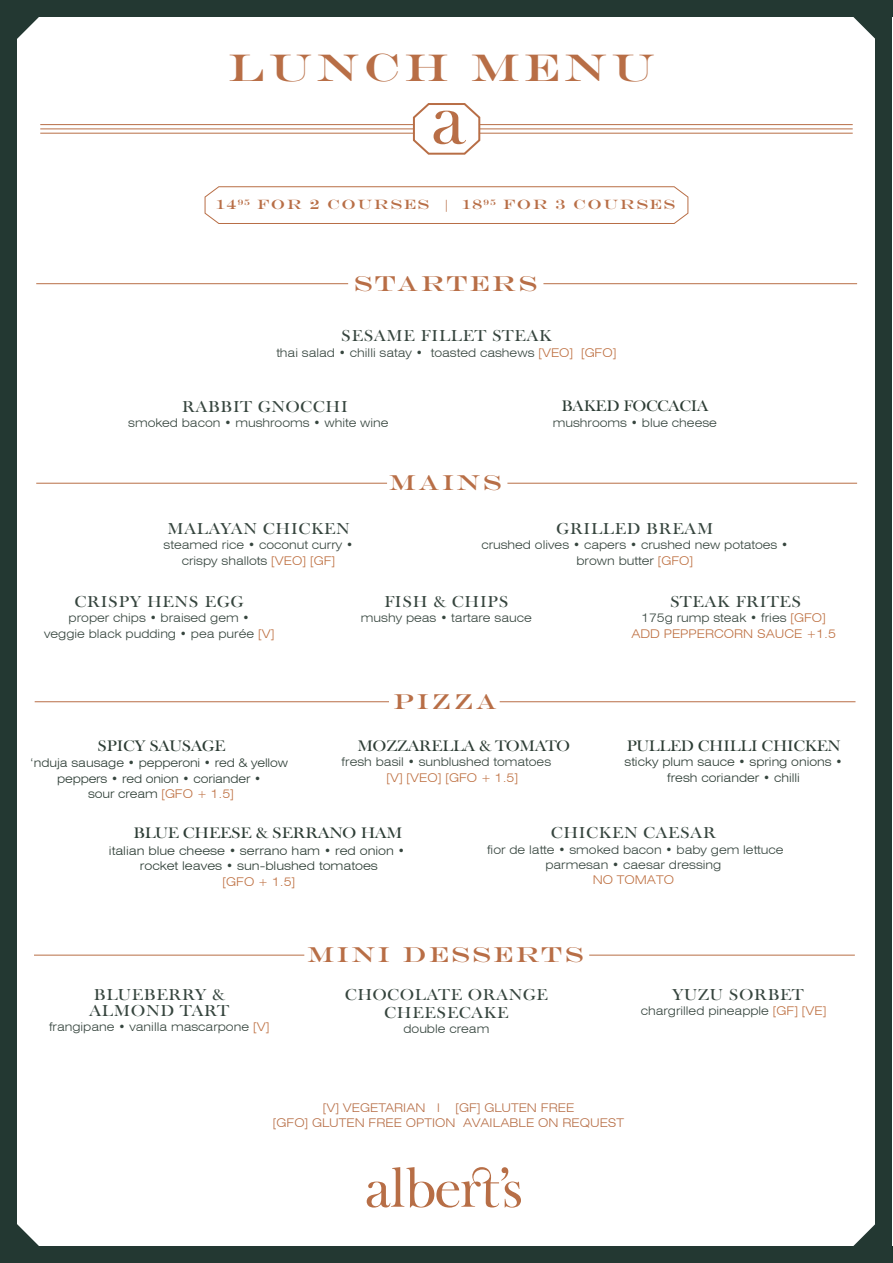
<style>
.page{position:relative;width:893px;height:1263px;background:#fff}
.page>*{position:absolute;margin:0;border:0;box-sizing:border-box;transform-origin:0 0}
.t1{font:39.15px "Engravers";letter-spacing:.1em;color:#b86e46;scale:1.11 1}
.t2{font:21.6px "Engravers MT Std";letter-spacing:.1em;color:#b86e46;scale:1.11 1}
.t3{font:15.45px/18px "Big Moore";letter-spacing:.05em;color:#36453e;text-align:center;scale:1.1 1}
.t4{font:15.45px/16.5px "Big Moore";letter-spacing:.05em;color:#36453e;scale:1.11 1}
.t5{font:15px "Big Moore";color:#2d3d35;scale:1.1 1}
.t6{font:15px "Big Moore";color:#2d3d35;scale:1.12 1}
.t7{font:13.5px "Engravers MT Std";letter-spacing:.1em;color:#b86e46;scale:1.11 1}
.t8{font:300 expanded 12px/15.5px "Swiss 721 BT";color:#36453e;text-align:center}
.t9{font:300 expanded 12px/15.5px "Swiss 721 BT";color:#2d3d35;text-align:center}
.t10{font:300 expanded 12px/15.5px "Swiss 721 BT";color:#bd6e3f;text-align:center}
.t11{font:300 expanded 12px/14.4px "Swiss 721 BT";color:#b76e46}
.s1{font-family:"Swiss 721 BT";font-weight:300;font-stretch:expanded;font-size:12px;color:#b76e46}
.s2{color:#bd6e3f}
.s3{color:#36453e}
</style>
<div class="page">
<hr style="left:40px;top:133px;width:374px;height:1px;background:#b86e46">
<hr style="left:40px;top:129px;width:374px;height:1px;background:#b86e46">
<hr style="left:40px;top:124px;width:374px;height:1px;background:#b86e46">
<hr style="left:479px;top:133px;width:374px;height:1px;background:#b86e46">
<hr style="left:479px;top:129px;width:374px;height:1px;background:#b86e46">
<hr style="left:479px;top:124px;width:374px;height:1px;background:#b86e46">
<svg style="left:412px;top:103px;width:69px;height:52px"></svg>
<svg style="left:367px;top:1167px;width:154px;height:40px"></svg>
<div style="left:0;top:1px;width:17px;height:1262px;background:#233832"></div>
<div style="left:875px;top:1px;width:17px;height:1262px;background:#233832"></div>
<div style="left:0;top:1246px;width:892px;height:17px;background:#233832"></div>
<svg style="left:853px;top:1224px;width:22px;height:22px"></svg>
<svg style="left:17px;top:1224px;width:22px;height:22px"></svg>
<svg style="left:853px;top:17px;width:22px;height:22px"></svg>
<svg style="left:17px;top:17px;width:22px;height:22px"></svg>
<div style="left:0;top:0;width:892px;height:17px;background:#233832"></div>
<svg style="left:205px;top:186px;width:483px;height:38px"></svg>
<hr style="left:543px;top:283px;width:314px;height:1px;background:#b86e46">
<hr style="left:36px;top:283px;width:312px;height:1px;background:#b86e46">
<hr style="left:507px;top:483px;width:350px;height:1px;background:#b86e46">
<hr style="left:36px;top:483px;width:351px;height:1px;background:#b86e46">
<hr style="left:500px;top:701px;width:355px;height:1px;background:#b86e46">
<hr style="left:35px;top:701px;width:354px;height:1px;background:#b86e46">
<hr style="left:589px;top:955px;width:266px;height:1px;background:#b86e46">
<hr style="left:34px;top:955px;width:270px;height:1px;background:#b86e46">
<h1 class="t1" style="left:228px;top:44px;width:385px">LUNCH MENU</h1>
<p class="t7" style="left:216px;top:197px;width:415px">14<sup>95</sup> FOR 2 COURSES <span class="s1">|</span> 18<sup>95</sup> FOR 3 COURSES</p>
<h2 class="t2" style="left:354px;top:271px;width:167px">STARTERS</h2>
<p class="t3" style="left:341px;top:327px;width:193px">SESAME FILLET STEAK</p>
<p class="t8" style="left:276px;top:344px;width:342px">thai salad • chilli satay • toasted cashews <span class="s2">[VEO] [GFO]</span></p>
<p class="t3" style="left:182px;top:397px;width:152px">RABBIT GNOCCHI</p>
<p class="t8" style="left:128px;top:415px;width:262px">smoked bacon • mushrooms • white wine</p>
<h2 class="t2" style="left:389px;top:470px;width:103px">MAINS</h2>
<p class="t5" style="left:561px;top:397px;width:135px">BAKED FOCCACIA</p>
<p class="t8" style="left:553px;top:415px;width:166px">mushrooms • blue cheese</p>
<p class="t3" style="left:167px;top:520px;width:167px">MALAYAN CHICKEN</p>
<p class="t8" style="left:164px;top:537px;width:191px">steamed rice • coconut curry • crispy shallots <span class="s2">[VEO] [GF]</span></p>
<p class="t3" style="left:556px;top:520px;width:144px">GRILLED BREAM</p>
<p class="t8" style="left:481px;top:537px;width:309px">crushed olives • capers • crushed new potatoes • brown butter <span class="s2">[GFO]</span></p>
<p class="t3" style="left:75px;top:592px;width:155px">CRISPY HENS EGG</p>
<p class="t8" style="left:44px;top:610px;width:232px">proper chips • braised gem •<br>veggie black pudding • pea purée <span class="s2">[V]</span></p>
<p class="t3" style="left:384px;top:592px;width:114px">FISH &amp; CHIPS</p>
<p class="t8" style="left:361px;top:610px;width:172px">mushy peas • tartare sauce</p>
<p class="t3" style="left:670px;top:592px;width:121px">STEAK FRITES</p>
<p class="t10" style="left:631px;top:610px;width:206px"><span class="s3">175g rump steak • fries</span> [GFO]<br>ADD PEPPERCORN SAUCE +1.5</p>
<h2 class="t2" style="left:394px;top:689px;width:94px">PIZZA</h2>
<p class="t5" style="left:98px;top:736px;width:117px">SPICY SAUSAGE</p>
<p class="t9" style="left:30px;top:755px;width:259px">‘nduja sausage <span class="s3">•</span> pepperoni <span class="s3">•</span> red &amp; yellow peppers <span class="s3">•</span> red onion <span class="s3">•</span> coriander <span class="s3">•<br></span>sour cream <span class="s2">[GFO + 1.5]</span></p>
<p class="t5" style="left:357px;top:736px;width:195px">MOZZARELLA &amp; TOMATO</p>
<p class="t8" style="left:342px;top:754px;width:211px">fresh basil • sunblushed tomatoes</p>
<p class="t10" style="left:386px;top:770px;width:133px">[V] [VEO] [GFO + 1.5]</p>
<p class="t5" style="left:627px;top:736px;width:196px">PULLED CHILLI CHICKEN</p>
<p class="t9" style="left:625px;top:754px;width:220px">sticky plum sauce <span class="s3">•</span> spring onions <span class="s3">• </span>fresh coriander <span class="s3">•</span> chilli</p>
<p class="t6" style="left:133px;top:824px;width:242px">BLUE CHEESE &amp; SERRANO HAM</p>
<p class="t9" style="left:109px;top:842px;width:298px">italian blue cheese <span class="s3">•</span> serrano ham <span class="s3">•</span> red onion <span class="s3">• </span>rocket leaves <span class="s3">•</span> sun-blushed tomatoes<br><span class="s2">[GFO + 1.5]</span></p>
<p class="t3" style="left:551px;top:824px;width:151px">CHICKEN CAESAR</p>
<p class="t8" style="left:487px;top:842px;width:298px">fior de latte • smoked bacon • baby gem lettuce parmesan • caesar dressing</p>
<p class="t10" style="left:593px;top:872px;width:83px">NO TOMATO</p>
<p class="t4" style="left:89px;top:986px;width:127px">BLUEBERRY &amp;<br>ALMOND TART</p>
<p class="t8" style="left:49px;top:1019px;width:222px">frangipane • vanilla mascarpone <span class="s2">[V]</span></p>
<h2 class="t2" style="left:307px;top:942px;width:250px">MINI DESSERTS</h2>
<p class="t3" style="left:345px;top:985px;width:186px">CHOCOLATE ORANGE<br>CHEESECAKE</p>
<p class="t8" style="left:403px;top:1020px;width:87px">double cream</p>
<p class="t3" style="left:672px;top:985px;width:121px">YUZU SORBET</p>
<p class="t8" style="left:641px;top:1003px;width:187px">chargrilled pineapple <span class="s2">[GF] [VE]</span></p>
<p class="t11" style="left:273px;top:1101px;width:353px;text-indent:183px">[GF] GLUTEN FREE<br>[GFO] GLUTEN FREE OPTION AVAILABLE ON REQUEST</p>
<p class="t11" style="left:323px;top:1101px;width:119px">[V] VEGETARIAN l</p>
</div>
